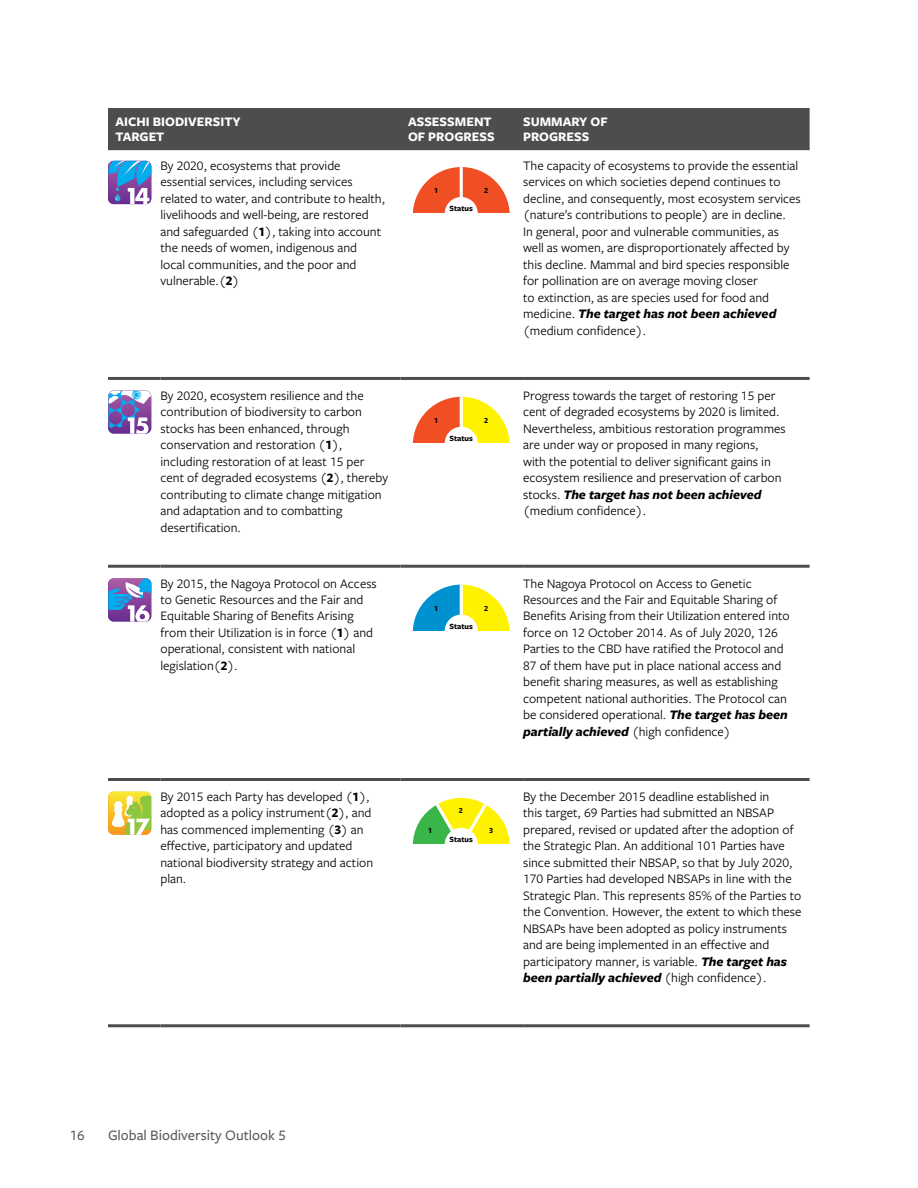
<style>
.page{position:relative;width:918px;height:1188px;background:#fff}
.page>*{position:absolute;margin:0;border:0;box-sizing:border-box;transform-origin:0 0}
.t1{font:500 15px "Freight Sans Pro";color:#58595b}
.t2{font:13.5px/16.5px "Freight Sans Pro";color:#000}
.t3{font:700 13.5px/15px "Freight Sans Pro";color:#fff}
.t4{font:700 8.25px "Freight Sans Pro";color:#000}
.t5{font:700 8.1px "Freight Sans Pro";color:#000}
.s1{font-weight:700}
.s2{font-weight:700;font-style:italic}
</style>
<div class="page">
<div style="left:108px;top:108px;width:702px;height:42px;background:#4d4d4f"></div>
<hr style="left:108px;top:377px;width:52px;height:3px;background:#4d4d4f">
<hr style="left:160px;top:377px;width:240px;height:3px;background:#4d4d4f">
<hr style="left:400px;top:377px;width:123px;height:3px;background:#4d4d4f">
<hr style="left:523px;top:377px;width:287px;height:3px;background:#4d4d4f">
<hr style="left:108px;top:565px;width:52px;height:3px;background:#4d4d4f">
<hr style="left:160px;top:565px;width:240px;height:3px;background:#4d4d4f">
<hr style="left:400px;top:565px;width:123px;height:3px;background:#4d4d4f">
<hr style="left:523px;top:565px;width:287px;height:3px;background:#4d4d4f">
<hr style="left:108px;top:778px;width:52px;height:3px;background:#4d4d4f">
<hr style="left:160px;top:778px;width:240px;height:3px;background:#4d4d4f">
<hr style="left:400px;top:778px;width:123px;height:3px;background:#4d4d4f">
<hr style="left:523px;top:778px;width:287px;height:3px;background:#4d4d4f">
<hr style="left:108px;top:1024px;width:52px;height:3px;background:#4d4d4f">
<hr style="left:160px;top:1024px;width:240px;height:3px;background:#4d4d4f">
<hr style="left:400px;top:1024px;width:123px;height:3px;background:#4d4d4f">
<hr style="left:523px;top:1024px;width:287px;height:3px;background:#4d4d4f">
<svg style="left:108px;top:161px;width:43px;height:43px;background:#6185c8"></svg>
<svg style="left:412px;top:167px;width:98px;height:46px"></svg>
<svg style="left:108px;top:390px;width:43px;height:44px"></svg>
<svg style="left:412px;top:396px;width:98px;height:47px"></svg>
<svg style="left:108px;top:578px;width:43px;height:44px;background:#7e84c3"></svg>
<svg style="left:412px;top:584px;width:98px;height:47px"></svg>
<svg style="left:108px;top:792px;width:43px;height:43px"></svg>
<svg style="left:412px;top:797px;width:98px;height:47px"></svg>
<p class="t3" style="left:116px;top:114px;width:127px">AICHI BIODIVERSITY<br>TARGET</p>
<p class="t3" style="left:408px;top:114px;width:88px">ASSESSMENT<br>OF PROGRESS</p>
<p class="t3" style="left:523px;top:114px;width:86px">SUMMARY OF<br>PROGRESS</p>
<p class="t2" style="left:160px;top:157px;width:226px">By 2020, ecosystems that provide essential services, including services related to water, and contribute to health, livelihoods and well-being, are restored and safeguarded (<span class="s1">1</span>), taking into account the needs of women, indigenous and local communities, and the poor and vulnerable.(<span class="s1">2</span>)</p>
<p class="t2" style="left:523px;top:157px;width:279px">The capacity of ecosystems to provide the essential services on which societies depend continues to decline, and consequently, most ecosystem services (nature’s contributions to people) are in decline.<br>In general, poor and vulnerable communities, as well as women, are disproportionately affected by this decline. Mammal and bird species responsible for pollination are on average moving closer<br>to extinction, as are species used for food and medicine. <span class="s2">The target has not been achieved </span>(medium confidence).</p>
<p class="t5" style="left:434px;top:185px;width:6px">1</p>
<p class="t5" style="left:484px;top:185px;width:6px">2</p>
<p class="t4" style="left:450px;top:203px;width:25px">Status</p>
<p class="t2" style="left:160px;top:387px;width:229px">By 2020, ecosystem resilience and the contribution of biodiversity to carbon stocks has been enhanced, through conservation and restoration (<span class="s1">1</span>), including restoration of at least 15 per cent of degraded ecosystems (<span class="s1">2</span>), thereby contributing to climate change mitigation and adaptation and to combatting desertification.</p>
<p class="t2" style="left:161px;top:574px;width:218px">By 2015, the Nagoya Protocol on Access to Genetic Resources and the Fair and Equitable Sharing of Benefits Arising from their Utilization is in force (<span class="s1">1</span>) and operational, consistent with national legislation(<span class="s1">2</span>).</p>
<p class="t2" style="left:161px;top:788px;width:214px">By 2015 each Party has developed (<span class="s1">1</span>), adopted as a policy instrument(<span class="s1">2</span>), and has commenced implementing (<span class="s1">3</span>) an effective, participatory and updated national biodiversity strategy and action plan.</p>
<p class="t5" style="left:434px;top:415px;width:6px">1</p>
<p class="t5" style="left:484px;top:415px;width:6px">2</p>
<p class="t4" style="left:450px;top:433px;width:25px">Status</p>
<p class="t5" style="left:434px;top:602px;width:6px">1</p>
<p class="t5" style="left:484px;top:602px;width:6px">2</p>
<p class="t4" style="left:450px;top:621px;width:25px">Status</p>
<p class="t5" style="left:459px;top:805px;width:6px">2</p>
<p class="t5" style="left:428px;top:824px;width:6px">1</p>
<p class="t5" style="left:489px;top:824px;width:6px">3</p>
<p class="t4" style="left:450px;top:834px;width:25px">Status</p>
<p class="t2" style="left:523px;top:387px;width:264px">Progress towards the target of restoring 15 per cent of degraded ecosystems by 2020 is limited.<br>Nevertheless, ambitious restoration programmes are under way or proposed in many regions,<br>with the potential to deliver significant gains in ecosystem resilience and preservation of carbon stocks. <span class="s2">The target has not been achieved </span>(medium confidence).</p>
<p class="t2" style="left:523px;top:574px;width:268px">The Nagoya Protocol on Access to Genetic Resources and the Fair and Equitable Sharing of Benefits Arising from their Utilization entered into force on 12 October 2014. As of July 2020, 126<br>Parties to the CBD have ratified the Protocol and 87 of them have put in place national access and benefit sharing measures, as well as establishing competent national authorities. The Protocol can be considered operational. <span class="s2">The target has been partially achieved</span> (high confidence)</p>
<p class="t2" style="left:523px;top:788px;width:280px">By the December 2015 deadline established in<br>this target, 69 Parties had submitted an NBSAP prepared, revised or updated after the adoption of the Strategic Plan. An additional 101 Parties have since submitted their NBSAP, so that by July 2020, 170 Parties had developed NBSAPs in line with the Strategic Plan. This represents 85% of the Parties to the Convention. However, the extent to which these NBSAPs have been adopted as policy instruments and are being implemented in an effective and participatory manner, is variable. <span class="s2">The target has been partially achieved</span> (high confidence).</p>
<p class="t1" style="left:70px;top:1125px;width:16px">16</p>
<p class="t1" style="left:108px;top:1125px;width:179px">Global Biodiversity Outlook 5</p>
</div>
